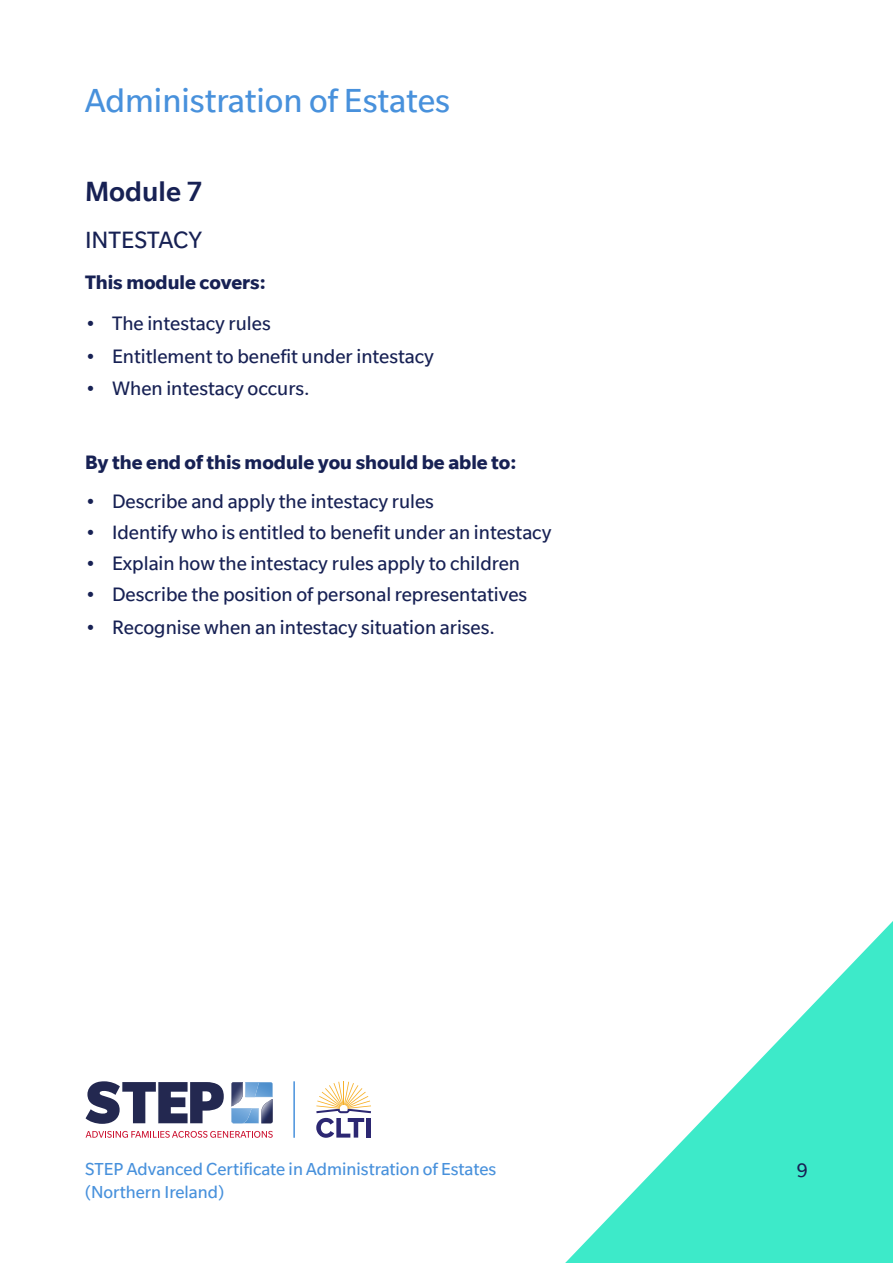
<style>
.page{position:relative;width:893px;height:1263px;background:#fff}
.page>*{position:absolute;margin:0;border:0;box-sizing:border-box;transform-origin:0 0}
.t1{font:36px "Slate";color:#4891dc}
.t2{font:500 30px "Slate";color:#172154}
.t3{font:25.5px "Slate";color:#172154}
.t4{font:21px "Slate";color:#172154}
.t5{font:700 21px "Slate";color:#172154}
.t6{font:18.75px/22.5px "Slate";color:#4891dc}
</style>
<div class="page">
<svg style="left:565px;top:921px;width:328px;height:342px"></svg>
<svg style="left:86px;top:1081px;width:138px;height:43px"></svg>
<svg style="left:231px;top:1082px;width:42px;height:41px"></svg>
<svg style="left:86px;top:1131px;width:187px;height:7px"></svg>
<hr style="left:293px;top:1081px;width:2px;height:57px;background:#4891dc">
<svg style="left:316px;top:1081px;width:55px;height:57px"></svg>
<div style="left:366px;top:1118px;width:5px;height:19px;background:#2c2772"></div>
<h1 class="t1" style="left:85px;top:81px;width:366px">Administration of Estates</h1>
<h2 class="t2" style="left:85px;top:175px;width:119px">Module 7</h2>
<p class="t3" style="left:85px;top:226px;width:119px">INTESTACY</p>
<p class="t5" style="left:85px;top:271px;width:182px">This module covers:</p>
<p class="t4" style="left:85px;top:312px;width:187px">• The intestacy rules</p>
<p class="t4" style="left:85px;top:345px;width:350px">• Entitlement to benefit under intestacy</p>
<p class="t4" style="left:85px;top:377px;width:226px">• When intestacy occurs.</p>
<p class="t5" style="left:85px;top:450px;width:433px">By the end of this module you should be able to:</p>
<p class="t4" style="left:85px;top:490px;width:350px">• Describe and apply the intestacy rules</p>
<p class="t4" style="left:85px;top:521px;width:468px">• Identify who is entitled to benefit under an intestacy</p>
<p class="t4" style="left:85px;top:552px;width:437px">• Explain how the intestacy rules apply to children</p>
<p class="t4" style="left:85px;top:583px;width:444px">• Describe the position of personal representatives</p>
<p class="t4" style="left:85px;top:616px;width:411px">• Recognise when an intestacy situation arises.</p>
<p class="t6" style="left:85px;top:1158px;width:413px">STEP Advanced Certificate in Administration of Estates (Northern Ireland)</p>
<p class="t4" style="left:797px;top:1159px;width:12px">9</p>
</div>
